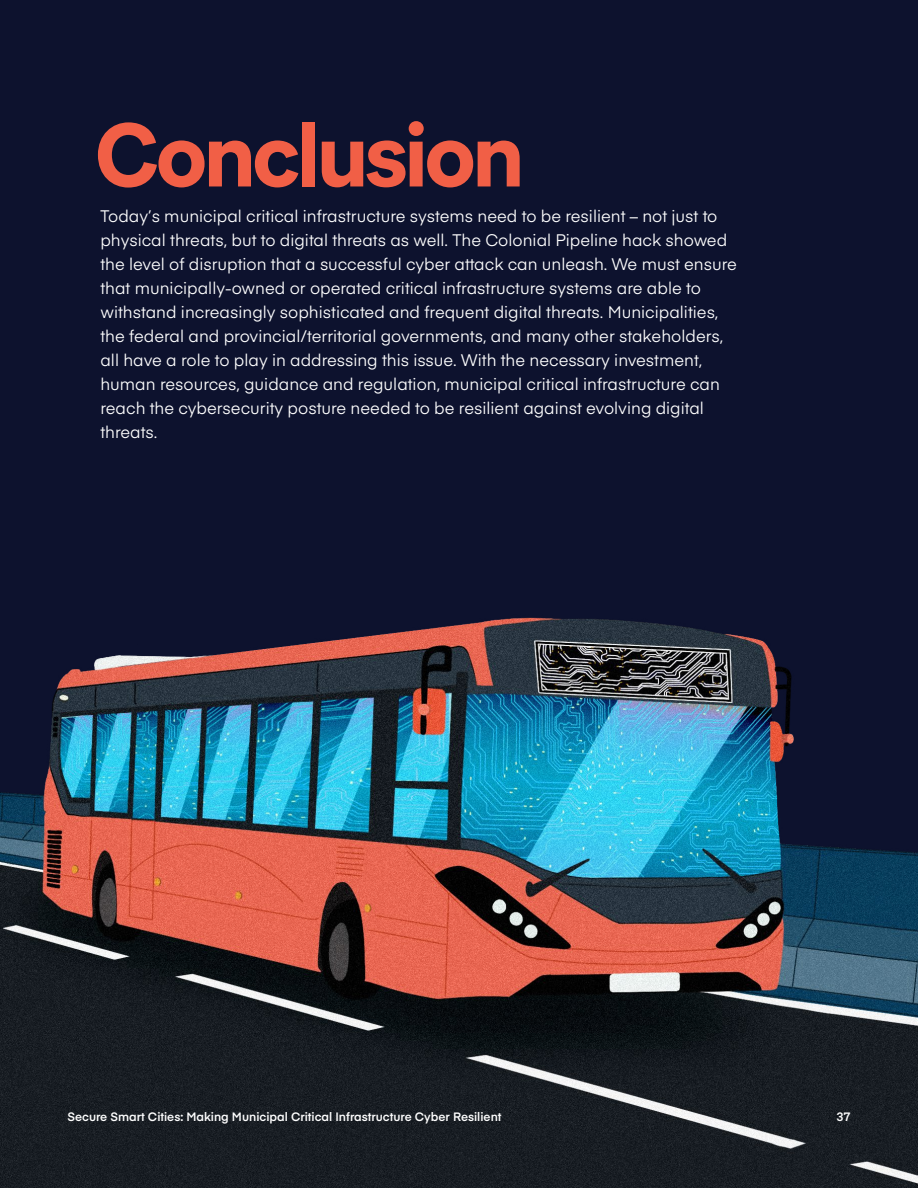
<style>
.page{position:relative;width:918px;height:1188px;background:#0d122e}
.page>*{position:absolute;margin:0;border:0;box-sizing:border-box;transform-origin:0 0}
.White_Title{font:700 90px "Baton Turbo";letter-spacing:-.05em;color:#f15f46}
.Body_Text{font:16.5px/24px "Eina 03";color:#fff}
.t1{font:600 12px "Eina 03";color:#fff}
</style>
<div class="page">
<img style="left:0;top:617px;width:918px;height:571px">
<p class="White_Title" style="left:94px;top:86px;width:432px">Conclusion</p>
<p class="Body_Text" style="left:100px;top:203px;width:638px">Today’s municipal critical infrastructure systems need to be resilient – not just to physical threats, but to digital threats as well. The Colonial Pipeline hack showed the level of disruption that a successful cyber attack can unleash. We must ensure that municipally-owned or operated critical infrastructure systems are able to withstand increasingly sophisticated and frequent digital threats. Municipalities, the federal and provincial/territorial governments, and many other stakeholders, all have a role to play in addressing this issue. With the necessary investment, human resources, guidance and regulation, municipal critical infrastructure can reach the cybersecurity posture needed to be resilient against evolving digital threats.</p>
<p class="t1" style="left:68px;top:1107px;width:436px">Secure Smart Cities: Making Municipal Critical Infrastructure Cyber Resilient</p>
<p class="t1" style="left:837px;top:1107px;width:15px">37</p>
</div>
